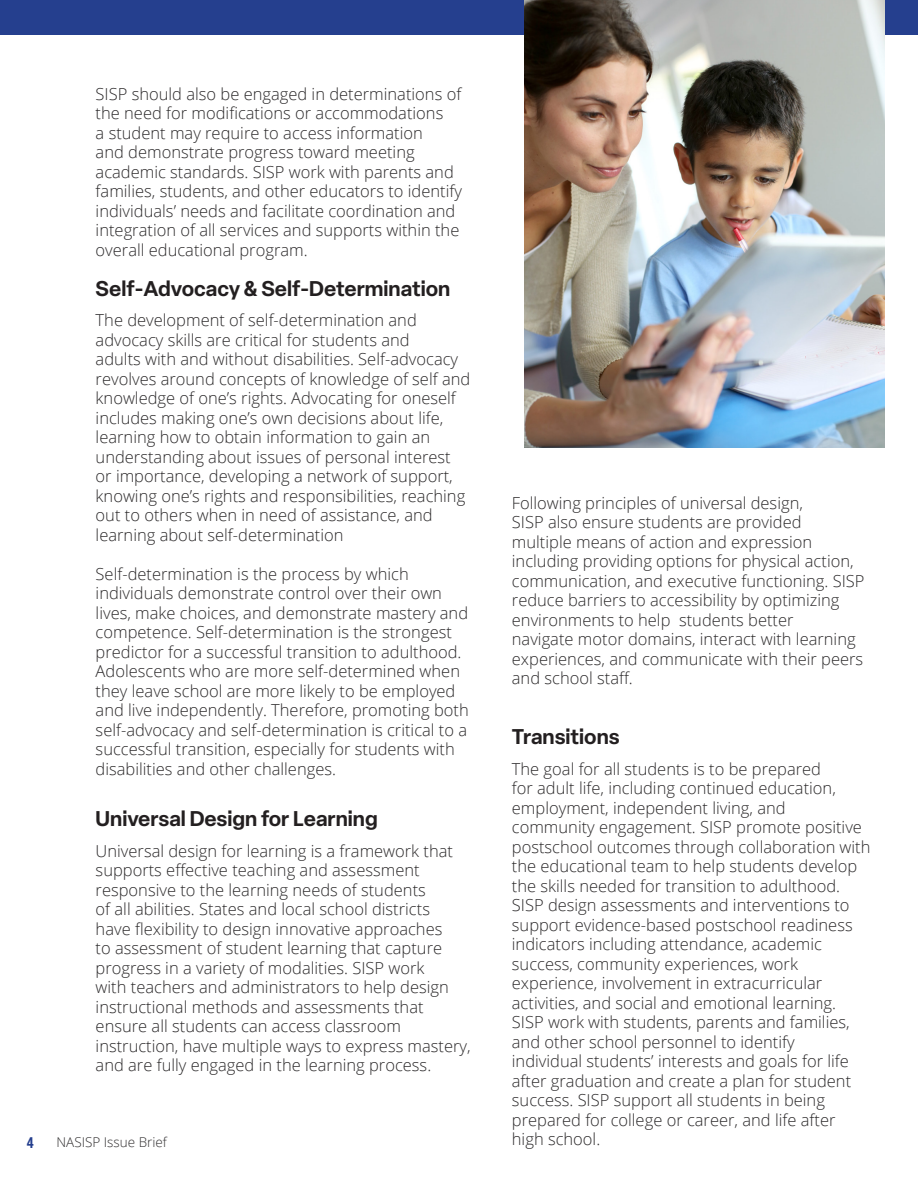
<style>
.page{position:relative;width:918px;height:1188px;background:#fff}
.page>*{position:absolute;margin:0;border:0;box-sizing:border-box;transform-origin:0 0}
.title_4{font:600 21px "Elza";color:#231f20}
.body_text{font:300 16.5px/19.5px "Open Sans";color:#2b292a}
.t1{font:700 condensed 15px "Open Sans";color:#253f8e}
.t2{font:300 13.5px "Open Sans";color:#312f30}
</style>
<div class="page">
<div style="left:0;top:0;width:918px;height:35px;background:#253f8e"></div>
<img style="left:524px;top:0;width:361px;height:448px">
<p class="body_text" style="left:96px;top:83px;width:368px">SISP should also be engaged in determinations of the need for modifications or accommodations<br>a student may require to access information<br>and demonstrate progress toward meeting academic standards. SISP work with parents and families, students, and other educators to identify individuals’ needs and facilitate coordination and integration of all services and supports within the overall educational program.</p>
<p class="title_4" style="left:96px;top:274px;width:356px">Self-Advocacy &amp; Self-Determination</p>
<p class="body_text" style="left:96px;top:310px;width:376px">The development of self-determination and advocacy skills are critical for students and<br>adults with and without disabilities. Self-advocacy revolves around concepts of knowledge of self and knowledge of one’s rights. Advocating for oneself includes making one’s own decisions about life, learning how to obtain information to gain an understanding about issues of personal interest or importance, developing a network of support, knowing one’s rights and responsibilities, reaching out to others when in need of assistance, and learning about self-determination</p>
<p class="body_text" style="left:96px;top:564px;width:375px">Self-determination is the process by which individuals demonstrate control over their own lives, make choices, and demonstrate mastery and competence. Self-determination is the strongest predictor for a successful transition to adulthood.<br>Adolescents who are more self-determined when they leave school are more likely to be employed and live independently. Therefore, promoting both self-advocacy and self-determination is critical to a successful transition, especially for students with disabilities and other challenges.</p>
<p class="title_4" style="left:96px;top:804px;width:284px">Universal Design for Learning</p>
<p class="body_text" style="left:96px;top:840px;width:377px">Universal design for learning is a framework that supports effective teaching and assessment responsive to the learning needs of students<br>of all abilities. States and local school districts<br>have flexibility to design innovative approaches<br>to assessment of student learning that capture progress in a variety of modalities. SISP work<br>with teachers and administrators to help design instructional methods and assessments that ensure all students can access classroom instruction, have multiple ways to express mastery, and are fully engaged in the learning process.</p>
<p class="t1" style="left:27px;top:1132px;width:8px">4</p>
<p class="t2" style="left:57px;top:1133px;width:112px">NASISP Issue Brief</p>
<p class="body_text" style="left:512px;top:493px;width:354px">Following principles of universal design,<br>SISP also ensure students are provided multiple means of action and expression including providing options for physical action, communication, and executive functioning. SISP reduce barriers to accessibility by optimizing environments to help students better<br>navigate motor domains, interact with learning experiences, and communicate with their peers and school staff.</p>
<p class="title_4" style="left:512px;top:722px;width:109px">Transitions</p>
<p class="body_text" style="left:512px;top:759px;width:360px">The goal for all students is to be prepared<br>for adult life, including continued education, employment, independent living, and community engagement. SISP promote positive postschool outcomes through collaboration with the educational team to help students develop the skills needed for transition to adulthood.<br>SISP design assessments and interventions to support evidence-based postschool readiness indicators including attendance, academic success, community experiences, work experience, involvement in extracurricular activities, and social and emotional learning.<br>SISP work with students, parents and families, and other school personnel to identify<br>individual students’ interests and goals for life after graduation and create a plan for student success. SISP support all students in being prepared for college or career, and life after high school.</p>
</div>
